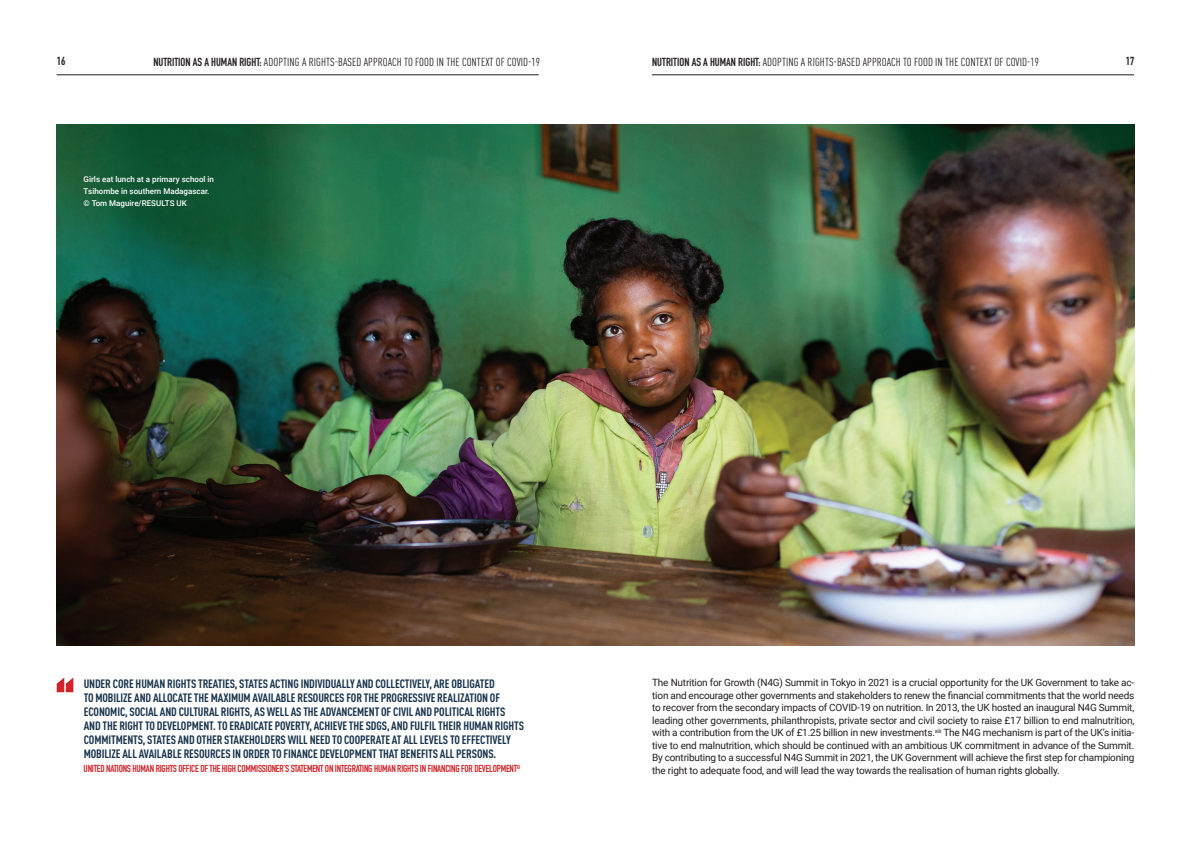
<style>
.page{position:relative;width:1191px;height:842px;background:#fff}
.page>*{position:absolute;margin:0;border:0;box-sizing:border-box;transform-origin:0 0}
.t1{font:700 condensed 12px/14px "DINOT";letter-spacing:-.01em;color:#17324b}
.t2{font:condensed 11.5px "DINOT";letter-spacing:.01em;color:#231f20}
.t3{font:700 11.5px "DIN Condensed";color:#231f20}
.t4{font:10px/12.5px "Roboto";letter-spacing:-.02em;color:#231f20;text-align:justify}
.t5{font:700 10px "DIN Condensed";letter-spacing:-.02em;color:#d1232a}
.t6{font:500 8px/12px "Roboto";color:#fff}
.s1{font-family:"DIN Condensed";font-weight:700;font-stretch:normal}
</style>
<div class="page">
<img style="left:57px;top:125px;width:1077px;height:520px">
<svg style="left:57px;top:677px;width:16px;height:15px"></svg>
<hr style="left:652px;top:75px;width:482px;height:1px;background:#231f20">
<hr style="left:57px;top:75px;width:482px;height:1px;background:#231f20">
<p class="t3" style="left:57px;top:53px;width:10px">16</p>
<p class="t2" style="left:153px;top:53px;width:388px"><span class="s1">NUTRITION AS A HUMAN RIGHT:</span> ADOPTING A RIGHTS-BASED APPROACH TO FOOD IN THE CONTEXT OF COVID-19</p>
<p class="t2" style="left:652px;top:53px;width:388px"><span class="s1">NUTRITION AS A HUMAN RIGHT:</span> ADOPTING A RIGHTS-BASED APPROACH TO FOOD IN THE CONTEXT OF COVID-19</p>
<p class="t3" style="left:1125px;top:53px;width:10px">17</p>
<p class="t6" style="left:84px;top:173px;width:132px">Girls eat lunch at a primary school in<br>Tsihombe in southern Madagascar. © Tom Maguire/RESULTS UK</p>
<p class="t1" style="left:84px;top:676px;width:442px">UNDER CORE HUMAN RIGHTS TREATIES, STATES ACTING INDIVIDUALLY AND COLLECTIVELY, ARE OBLIGATED<br>TO MOBILIZE AND ALLOCATE THE MAXIMUM AVAILABLE RESOURCES FOR THE PROGRESSIVE REALIZATION OF ECONOMIC, SOCIAL AND CULTURAL RIGHTS, AS WELL AS THE ADVANCEMENT OF CIVIL AND POLITICAL RIGHTS AND THE RIGHT TO DEVELOPMENT. TO ERADICATE POVERTY, ACHIEVE THE SDGS, AND FULFIL THEIR HUMAN RIGHTS COMMITMENTS, STATES AND OTHER STAKEHOLDERS WILL NEED TO COOPERATE AT ALL LEVELS TO EFFECTIVELY MOBILIZE ALL AVAILABLE RESOURCES IN ORDER TO FINANCE DEVELOPMENT THAT BENEFITS ALL PERSONS.</p>
<p class="t5" style="left:84px;top:762px;width:438px">UNITED NATIONS HUMAN RIGHTS OFFICE OF THE HIGH COMMISSIONER’S STATEMENT ON INTEGRATING HUMAN RIGHTS IN FINANCING FOR DEVELOPMENT<sup>XI</sup></p>
<p class="t4" style="left:652px;top:676px;width:483px">The Nutrition for Growth (N4G) Summit in Tokyo in 2021 is a crucial opportunity for the UK Government to take ac&shy;tion and encourage other governments and stakeholders to renew the financial commitments that the world needs to recover from the secondary impacts of COVID-19 on nutrition. In 2013, the UK hosted an inaugural N4G Summit, leading other governments, philanthropists, private sector and civil society to raise £17 billion to end malnutrition, with a contribution from the UK of £1.25 billion in new investments.<sup>xiii</sup> The N4G mechanism is part of the UK’s initia&shy;tive to end malnutrition, which should be continued with an ambitious UK commitment in advance of the Summit.<br>By contributing to a successful N4G Summit in 2021, the UK Government will achieve the first step for championing the right to adequate food, and will lead the way towards the realisation of human rights globally.</p>
</div>
